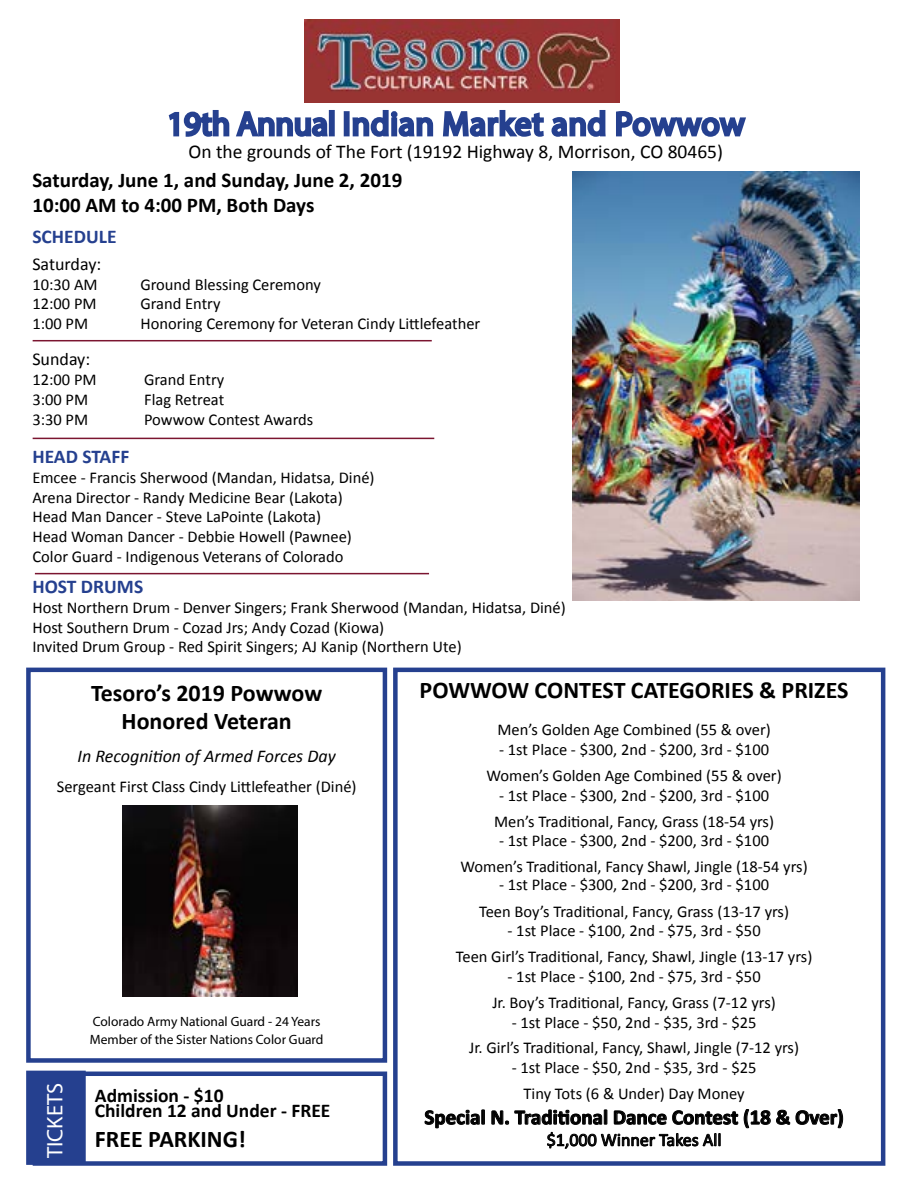
<style>
.page{position:relative;width:918px;height:1188px;background:#fff}
.page>*{position:absolute;margin:0;border:0;box-sizing:border-box;transform-origin:0 0}
.t1{font:700 24px/28.8px "Calibri";color:#000;text-align:center}
.t2{font:22.5px "Myriad Pro";color:#fff}
.t3{font:700 21px/25.2px "Calibri";color:#000}
.t4{font:19.5px "Calibri";color:#000}
.t5{font:700 19.5px/15px "Calibri";color:#000}
.t6{font:700 19.5px "Calibri";color:#25408f}
.t7{font:18px "Calibri";color:#000}
.t8{font:italic 18px "Calibri";color:#000}
.t9{font:16.5px/19.8px "Calibri";color:#000;text-align:center}
.t10{font:13.5px/18px "Myriad Pro";color:#000}
</style>
<div class="page">
<div style="left:393px;top:668px;width:492px;height:498px;background:#fff;border:4px solid #25408f"></div>
<svg style="left:168px;top:36px;width:161px;height:101px"></svg>
<div style="left:329px;top:110px;width:6px;height:26px;border:3px solid #25408f"></div>
<div style="left:344px;top:111px;width:6px;height:25px;border:3px solid #25408f"></div>
<svg style="left:352px;top:110px;width:39px;height:27px"></svg>
<div style="left:391px;top:117px;width:6px;height:19px;border:3px solid #25408f"></div>
<div style="left:391px;top:111px;width:7px;height:7px;border:3px solid #25408f;border-radius:50%"></div>
<svg style="left:397px;top:117px;width:37px;height:20px"></svg>
<svg style="left:443px;top:110px;width:163px;height:109px"></svg>
<svg style="left:616px;top:111px;width:130px;height:26px"></svg>
<svg style="left:424px;top:1109px;width:61px;height:20px"></svg>
<svg style="left:491px;top:1109px;width:352px;height:40px"></svg>
<hr style="left:33px;top:340px;width:399px;height:1px;background:#7b1530">
<hr style="left:35px;top:573px;width:394px;height:1px;background:#7b1530">
<div style="left:26px;top:668px;width:361px;height:395px;background:#fff;border:4px solid #25408f"></div>
<div style="left:33px;top:1072px;width:354px;height:94px;background:#fff;border:4px solid #25408f"></div>
<div style="left:26px;top:1071px;width:60px;height:94px;background:#25408f;border:2px solid #25408f"></div>
<hr style="left:33px;top:438px;width:401px;height:1px;background:#7b1530">
<img style="left:305px;top:19px;width:315px;height:84px">
<img style="left:573px;top:171px;width:287px;height:429px">
<img style="left:122px;top:806px;width:175px;height:191px">
<p class="t4" style="left:189px;top:140px;width:536px">On the grounds of The Fort (19192 Highway 8, Morrison, CO 80465)</p>
<p class="t3" style="left:32px;top:167px;width:371px">Saturday, June 1, and Sunday, June 2, 2019<br>10:00 AM to 4:00 PM, Both Days</p>
<p class="t6" style="left:32px;top:224px;width:86px">SCHEDULE</p>
<p class="t7" style="left:32px;top:252px;width:70px">Saturday:</p>
<p class="t9" style="left:32px;top:274px;width:67px">10:30 AM</p>
<p class="t9" style="left:140px;top:274px;width:182px">Ground Blessing Ceremony</p>
<p class="t9" style="left:32px;top:294px;width:66px">12:00 PM</p>
<p class="t9" style="left:140px;top:294px;width:82px">Grand Entry</p>
<p class="t9" style="left:32px;top:314px;width:57px">1:00 PM</p>
<p class="t9" style="left:140px;top:314px;width:341px">Honoring Ceremony for Veteran Cindy Littlefeather</p>
<p class="t7" style="left:32px;top:348px;width:59px">Sunday:</p>
<p class="t9" style="left:32px;top:370px;width:66px">12:00 PM</p>
<p class="t9" style="left:144px;top:370px;width:82px">Grand Entry</p>
<p class="t9" style="left:32px;top:390px;width:57px">3:00 PM</p>
<p class="t9" style="left:144px;top:390px;width:82px">Flag Retreat</p>
<p class="t9" style="left:32px;top:409px;width:57px">3:30 PM</p>
<p class="t9" style="left:144px;top:409px;width:171px">Powwow Contest Awards</p>
<p class="t6" style="left:32px;top:444px;width:98px">HEAD STAFF</p>
<p class="t9" style="left:32px;top:468px;width:344px;text-align:left">Emcee - Francis Sherwood (Mandan, Hidatsa, Diné)<br>Arena Director - Randy Medicine Bear (Lakota)<br>Head Man Dancer - Steve LaPointe (Lakota)<br>Head Woman Dancer - Debbie Howell (Pawnee)<br>Color Guard - Indigenous Veterans of Colorado</p>
<p class="t6" style="left:32px;top:574px;width:112px">HOST DRUMS</p>
<p class="t9" style="left:32px;top:597px;width:535px;text-align:left">Host Northern Drum - Denver Singers; Frank Sherwood (Mandan, Hidatsa, Diné)<br>Host Southern Drum - Cozad Jrs; Andy Cozad (Kiowa)<br>Invited Drum Group - Red Spirit Singers; AJ Kanip (Northern Ute)</p>
<h1 class="t1" style="left:420px;top:675px;width:430px">POWWOW CONTEST CATEGORIES &amp; PRIZES</h1>
<p class="t9" style="left:497px;top:720px;width:275px">Men’s Golden Age Combined (55 &amp; over)</p>
<p class="t9" style="left:487px;top:737px;width:297px;line-height:25.8px">- 1st Place - $300, 2nd - $200, 3rd - $100<br>Women’s Golden Age Combined (55 &amp; over)</p>
<p class="t9" style="left:494px;top:782px;width:281px;line-height:25.8px">- 1st Place - $300, 2nd - $200, 3rd - $100<br>Men’s Traditional, Fancy, Grass (18-54 yrs)</p>
<p class="t9" style="left:461px;top:828px;width:349px;line-height:25.2px">- 1st Place - $300, 2nd - $200, 3rd - $100<br>Women’s Traditional, Fancy Shawl, Jingle (18-54 yrs)</p>
<p class="t9" style="left:479px;top:871px;width:311px;line-height:27px">- 1st Place - $300, 2nd - $200, 3rd - $100<br>Teen Boy’s Traditional, Fancy, Grass (13-17 yrs)</p>
<p class="t9" style="left:456px;top:918px;width:358px;line-height:25.8px">- 1st Place - $100, 2nd - $75, 3rd - $50<br>Teen Girl’s Traditional, Fancy, Shawl, Jingle (13-17 yrs)</p>
<p class="t9" style="left:492px;top:964px;width:285px;line-height:25.8px">- 1st Place - $100, 2nd - $75, 3rd - $50<br>Jr. Boy’s Traditional, Fancy, Grass (7-12 yrs)</p>
<p class="t9" style="left:469px;top:1009px;width:331px;line-height:25.8px">- 1st Place - $50, 2nd - $35, 3rd - $25<br>Jr. Girl’s Traditional, Fancy, Shawl, Jingle (7-12 yrs)</p>
<p class="t9" style="left:512px;top:1055px;width:246px;line-height:25.8px">- 1st Place - $50, 2nd - $35, 3rd - $25<br>Tiny Tots (6 &amp; Under) Day Money</p>
<p class="t3" style="left:424px;top:1105px;width:421px">Special N. Traditional Dance Contest (18 &amp; Over)</p>
<p class="t7" style="left:547px;top:1128px;width:176px">$1,000 Winner Takes All</p>
<h1 class="t1" style="left:91px;top:678px;width:233px">Tesoro’s 2019 Powwow<br>Honored Veteran</h1>
<p class="t8" style="left:78px;top:744px;width:260px">In Recognition of Armed Forces Day</p>
<p class="t9" style="left:57px;top:776px;width:301px">Sergeant First Class Cindy Littlefeather (Diné)</p>
<p class="t10" style="left:90px;top:1012px;width:235px">Colorado Army National Guard - 24 Years<br>Member of the Sister Nations Color Guard</p>
<h2 class="t2" style="left:41px;top:1158px;width:77px;rotate:-90deg">TICKETS</h2>
<p class="t5" style="left:95px;top:1088px;width:237px">Admission - $10<br>Children 12 and Under - FREE</p>
<h1 class="t1" style="left:95px;top:1124px;width:153px">FREE PARKING!</h1>
</div>
